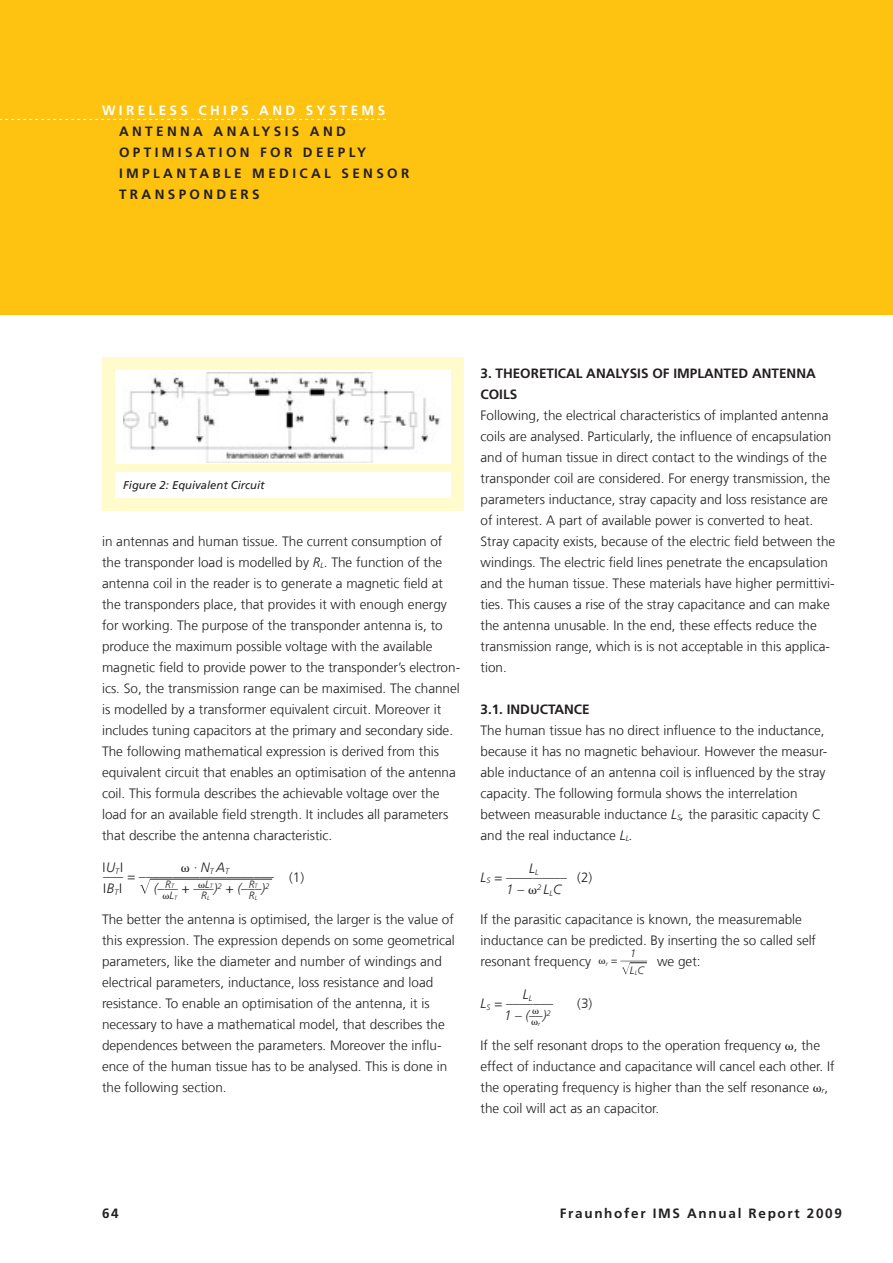
<style>
.page{position:relative;width:893px;height:1263px;background:#fff}
.page>*{position:absolute;margin:0;border:0;box-sizing:border-box;transform-origin:0 0}
.t1{font:300 13.5px/21px "Frutiger LT Com";color:#231f20}
.t2{font:italic 300 13.5px/21px "Frutiger LT Com";color:#231f20;text-align:center}
.t3{font:700 13.5px/21px "Frutiger LT Com";letter-spacing:.25em;color:#231f20}
.t4{font:700 13.5px/21px "Frutiger LT Com";color:#231f20}
.t5{font:700 13.5px "Frutiger LT Com";letter-spacing:.125em;color:#231f20}
.t6{font:700 13.5px "Frutiger LT Com";letter-spacing:.25em;color:#fff}
.t7{font:italic 11.25px "Frutiger LT Com";color:#231f20}
.t8{font:italic 300 10.8px/16.8px "Frutiger LT Com";color:#231f20}
.t9{font:10.5px/11.2px "Universal Greekwith Math Pi";color:#231f20}
.t10{font:italic 300 10.5px/11.2px "Frutiger LT Com";color:#231f20}
.t11{font:italic 300 7.8px "Frutiger LT Com";color:#231f20}
.s1{font-style:italic}
.s2{font-family:"Universal Greekwith Math Pi";font-weight:400;font-style:normal}
.s3{font-size:6.15px}
.s4{font-family:"Frutiger LT Com";font-weight:300;font-style:italic}
.s5{font-family:"Frutiger LT Com";font-weight:300;font-style:italic;font-size:6.15px}
.s6{font-family:"Universal Greekwith Math Pi";font-weight:400;font-size:10.8px}
.s7{font-style:italic;font-size:6.3px}
.s8{font-style:italic;font-size:10.8px}
.s9{font-family:"Universal Greekwith Math Pi";font-weight:400}
</style>
<div class="page">
<div style="left:0;top:0;width:893px;height:315px;background:#fec210"></div>
<svg style="left:0;top:119px;width:386px;height:1px"></svg>
<svg style="left:140px;top:879px;width:10px;height:15px"></svg>
<hr style="left:150px;top:879px;width:122px;height:1px;background:#231f20">
<svg style="left:622px;top:962px;width:25px;height:12px"></svg>
<div style="left:102px;top:357px;width:361px;height:153px;background:#fffbcc"></div>
<div style="left:115px;top:370px;width:336px;height:93px;background:#fff"></div>
<img style="left:123px;top:372px;width:317px;height:90px">
<div style="left:115px;top:472px;width:336px;height:25px;background:#fff"></div>
<p class="t6" style="left:102px;top:102px;width:28px">Wireless</p>
<p class="t6" style="left:198px;top:102px;width:22px">Chips</p>
<p class="t6" style="left:259px;top:102px;width:82px">and systems</p>
<p class="t3" style="left:119px;top:121px;width:292px">AN TENN A AN ALYSIS AN D<br>OPTIMISATION FOR DEEPLY<br>IMPLAN TABLE MEDICAL SEN SOR<br>TRAN SPON DERS</p>
<p class="t7" style="left:123px;top:478px;width:143px">Figure 2: Equivalent Circuit</p>
<p class="t1" style="left:102px;top:531px;width:360px">in antennas and human tissue. The current consumption of the transponder load is modelled by <span class="s1">R</span><sub>L</sub>. The function of the antenna coil in the reader is to generate a magnetic field at the transponders place, that provides it with enough energy for working. The purpose of the transponder antenna is, to produce the maximum possible voltage with the available magnetic field to provide power to the transponder’s electron&shy;ics. So, the transmission range can be maximised. The channel is modelled by a transformer equivalent circuit. Moreover it includes tuning capacitors at the primary and secondary side.<br>The following mathematical expression is derived from this equivalent circuit that enables an optimisation of the antenna coil. This formula describes the achievable voltage over the load for an available field strength. It includes all parameters that describe the antenna characteristic.</p>
<p class="t2" style="left:103px;top:866px;width:172px">––– = ––––––––––––––––––––</p>
<p class="t1" style="left:102px;top:857px;width:22px">I<span class="s1">U</span><sub>T</sub>I<br>I<span class="s1">B</span><sub>T</sub>I</p>
<p class="t2" style="left:154px;top:857px;width:113px;text-align:left;text-indent:27px"><span class="s2">v</span> · N<sub>T</sub> A<sub>T<br></sub>(––– + –––)<sup>2</sup> + (–––)</p>
<p class="t1" style="left:289px;top:867px;width:17px">(1)</p>
<p class="t1" style="left:102px;top:909px;width:354px">The better the antenna is optimised, the larger is the value of this expression. The expression depends on some geometrical parameters, like the diameter and number of windings and electrical parameters, inductance, loss resistance and load resistance. To enable an optimisation of the antenna, it is necessary to have a mathematical model, that describes the dependences between the parameters. Moreover the influ&shy;ence of the human tissue has to be analysed. This is done in the following section.</p>
<p class="t10" style="left:165px;top:878px;width:10px">R<span class="s3">T</span></p>
<p class="t11" style="left:265px;top:881px;width:6px">2</p>
<p class="t9" style="left:162px;top:890px;width:16px">v<span class="s4">L</span><span class="s5">T</span></p>
<p class="t9" style="left:198px;top:879px;width:16px">v<span class="s4">L</span><span class="s5">T</span></p>
<p class="t10" style="left:201px;top:890px;width:10px">R<span class="s3">L</span></p>
<p class="t10" style="left:249px;top:878px;width:10px">R<span class="s3">T<br></span>R<span class="s3">L</span></p>
<p class="t4" style="left:480px;top:363px;width:337px">3. THEORETICAL ANALYSIS OF IMPLANTED ANTENNA<br>COILS</p>
<p class="t1" style="left:480px;top:405px;width:356px">Following, the electrical characteristics of implanted antenna coils are analysed. Particularly, the influence of encapsulation and of human tissue in direct contact to the windings of the transponder coil are considered. For energy transmission, the parameters inductance, stray capacity and loss resistance are of interest. A part of available power is converted to heat.<br>Stray capacity exists, because of the electric field between the windings. The electric field lines penetrate the encapsulation and the human tissue. These materials have higher permittivi&shy;ties. This causes a rise of the stray capacitance and can make the antenna unusable. In the end, these effects reduce the transmission range, which is is not acceptable in this applica&shy;tion.</p>
<p class="t4" style="left:480px;top:699px;width:111px">3.1. INDUCTANCE</p>
<p class="t1" style="left:480px;top:720px;width:348px">The human tissue has no direct influence to the inductance, because it has no magnetic behaviour. However the measur&shy;able inductance of an antenna coil is influenced by the stray capacity. The following formula shows the interrelation between measurable inductance <span class="s1">L</span><sub>S</sub><span class="s1">,</span> the parasitic capacity C and the real inductance <span class="s1">L</span><sub>L</sub><span class="s1">.</span></p>
<p class="t2" style="left:480px;top:867px;width:88px">L<sub>S</sub> = –––––––––</p>
<p class="t2" style="left:506px;top:858px;width:56px">L<sub>L<br></sub>1 – <span class="s2">v</span><sup>2</sup> L<sub>L</sub>C</p>
<p class="t1" style="left:577px;top:867px;width:17px">(2)</p>
<p class="t1" style="left:480px;top:909px;width:337px">If the parasitic capacitance is known, the measuremable inductance can be predicted. By inserting the so called self resonant frequency <span class="s6">v</span><span class="s7">r</span> <span class="s8">= –––––</span></p>
<p class="t8" style="left:630px;top:945px;width:16px">1<br>L<sub>L</sub>C</p>
<p class="t1" style="left:657px;top:951px;width:45px">we get:</p>
<p class="t2" style="left:504px;top:984px;width:44px">L<sub>L<br></sub>1 – (––)</p>
<p class="t1" style="left:577px;top:993px;width:17px">(3)</p>
<p class="t1" style="left:480px;top:1035px;width:356px">If the self resonant drops to the operation frequency <span class="s9">v</span>, the effect of inductance and capacitance will cancel each other. If the operating frequency is higher than the self resonance <span class="s9">v</span><sub>r</sub>, the coil will act as an capacitor.</p>
<p class="t2" style="left:480px;top:993px;width:74px">L<sub>S</sub> = –––––––</p>
<p class="t9" style="left:531px;top:1005px;width:21px">v <sub>2 </sub>v<span class="s5">r</span></p>
<p class="t5" style="left:102px;top:1205px;width:18px">64</p>
<p class="t5" style="left:560px;top:1205px;width:284px">Fraunhofer IMS Annual Report 2009</p>
</div>
